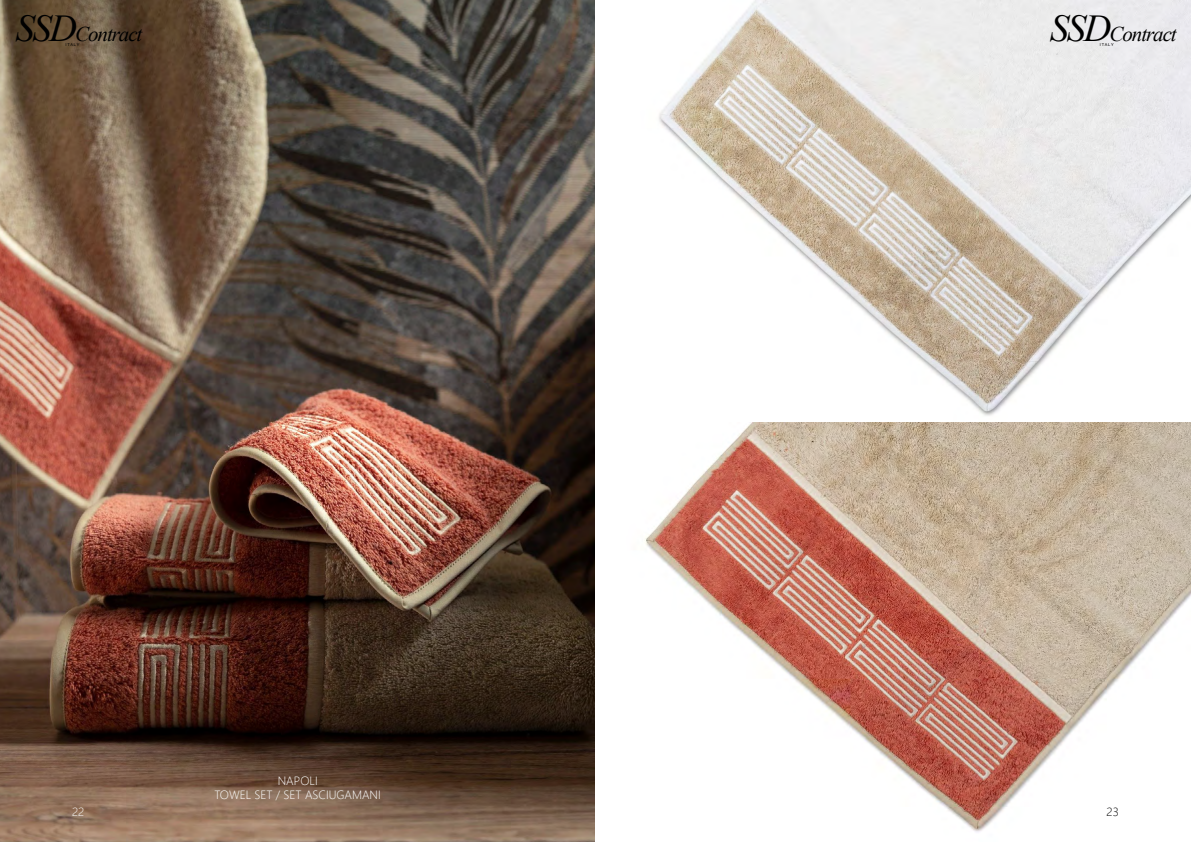
<style>
.page{position:relative;width:1191px;height:842px;background:#fff}
.page>*{position:absolute;margin:0;border:0;box-sizing:border-box;transform-origin:0 0}
.t1{font:italic 21px "Times New Roman";letter-spacing:-.05em;color:#000}
.t2{font:300 12px/14.4px "Segoe UI";color:#fff;text-align:center}
.t3{font:300 12px "Segoe UI";color:#000}
.t4{font:4px "Arial";letter-spacing:.165em;color:#000}
.s1{font-size:38px}
</style>
<div class="page">
<img style="left:0;top:0;width:1191px;height:842px">
<h1 class="t1" style="left:15px;top:19px;width:129px"><span class="s1">SSD</span>Contract</h1>
<p class="t4" style="left:66px;top:42px;width:15px">ITALY</p>
<p class="t2" style="left:72px;top:803px;width:14px">22</p>
<p class="t2" style="left:215px;top:772px;width:168px">NAPOLI<br>TOWEL SET / SET ASCIUGAMANI</p>
<h1 class="t1" style="left:1049px;top:19px;width:129px"><span class="s1">SSD</span>Contract</h1>
<p class="t4" style="left:1100px;top:42px;width:15px">ITALY</p>
<p class="t3" style="left:1106px;top:800px;width:14px">23</p>
</div>
